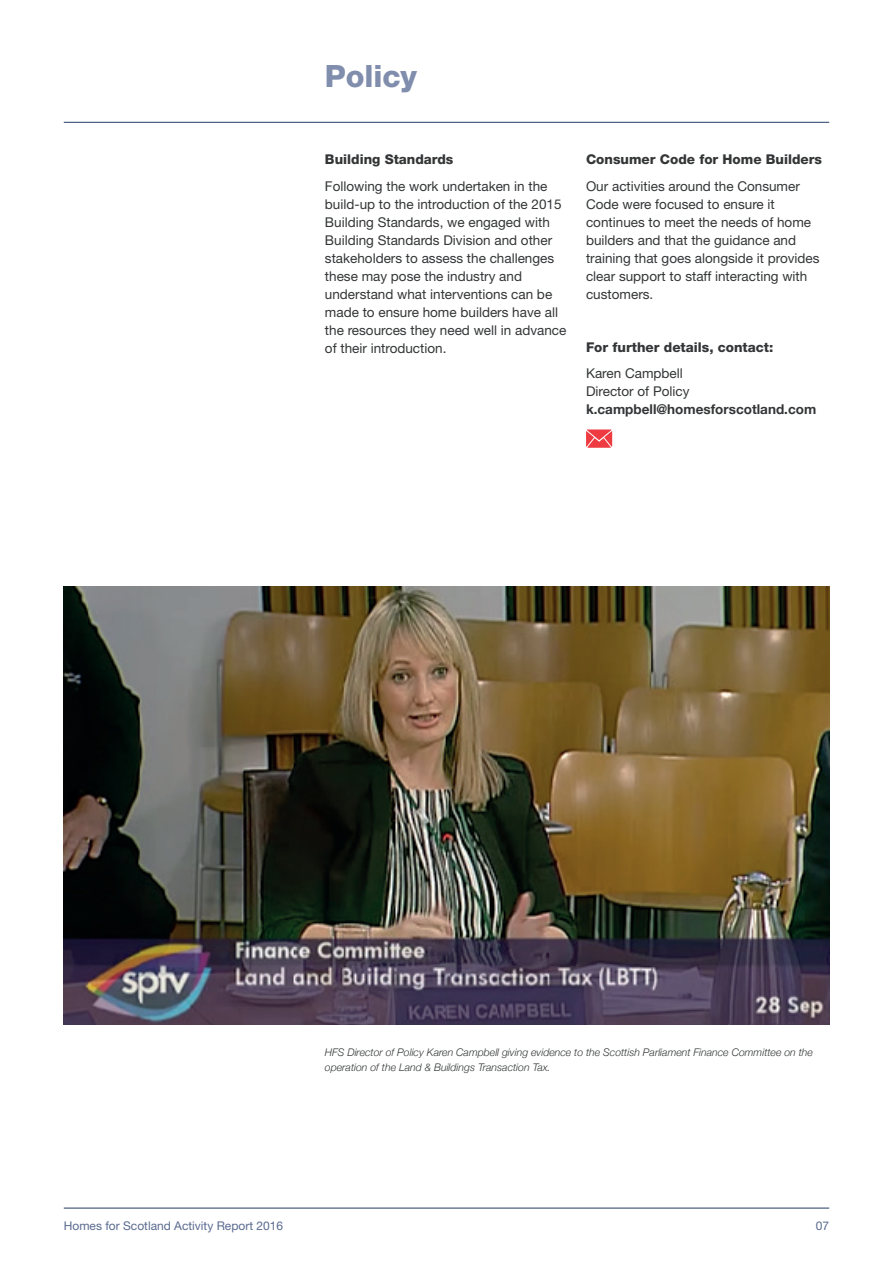
<style>
.page{position:relative;width:893px;height:1263px;background:#fff}
.page>*{position:absolute;margin:0;border:0;box-sizing:border-box;transform-origin:0 0}
.t1{font:800 30.75px "Helvetica Neue";letter-spacing:-.005em;color:#808dad}
.t2{font:13.5px/18px "Helvetica Neue";color:#333536}
.t3{font:800 13.5px "Helvetica Neue";color:#333536}
.t4{font:700 13.5px "Helvetica Neue";color:#333536}
.t5{font:12px "Helvetica Neue";color:#5a6a90}
.t6{font:italic 300 10.5px/15px "Helvetica Neue";color:#333536}
</style>
<div class="page">
<img style="left:64px;top:587px;width:765px;height:438px">
<hr style="left:64px;top:122px;width:765px;height:1px;background:#223c67">
<hr style="left:64px;top:1208px;width:765px;height:1px;background:#223c67">
<svg style="left:586px;top:429px;width:26px;height:19px"></svg>
<h1 class="t1" style="left:325px;top:58px;width:94px">Policy</h1>
<p class="t3" style="left:325px;top:151px;width:130px">Building Standards</p>
<p class="t2" style="left:325px;top:177px;width:243px">Following the work undertaken in the build-up to the introduction of the 2015<br>Building Standards, we engaged with Building Standards Division and other stakeholders to assess the challenges these may pose the industry and understand what interventions can be made to ensure home builders have all the resources they need well in advance of their introduction.</p>
<p class="t3" style="left:586px;top:151px;width:238px">Consumer Code for Home Builders</p>
<p class="t2" style="left:586px;top:177px;width:235px">Our activities around the Consumer<br>Code were focused to ensure it continues to meet the needs of home builders and that the guidance and training that goes alongside it provides clear support to staff interacting with customers.</p>
<p class="t3" style="left:586px;top:339px;width:189px">For further details, contact:</p>
<p class="t2" style="left:586px;top:364px;width:105px">Karen Campbell<br>Director of Policy</p>
<p class="t4" style="left:586px;top:399px;width:232px">k.campbell@homesforscotland.com</p>
<p class="t6" style="left:325px;top:1044px;width:490px">HFS Director of Policy Karen Campbell giving evidence to the Scottish Parliament Finance Committee on the operation of the Land &amp; Buildings Transaction Tax.</p>
<p class="t5" style="left:64px;top:1218px;width:221px">Homes for Scotland Activity Report 2016</p>
<p class="t5" style="left:816px;top:1218px;width:15px">07</p>
</div>
